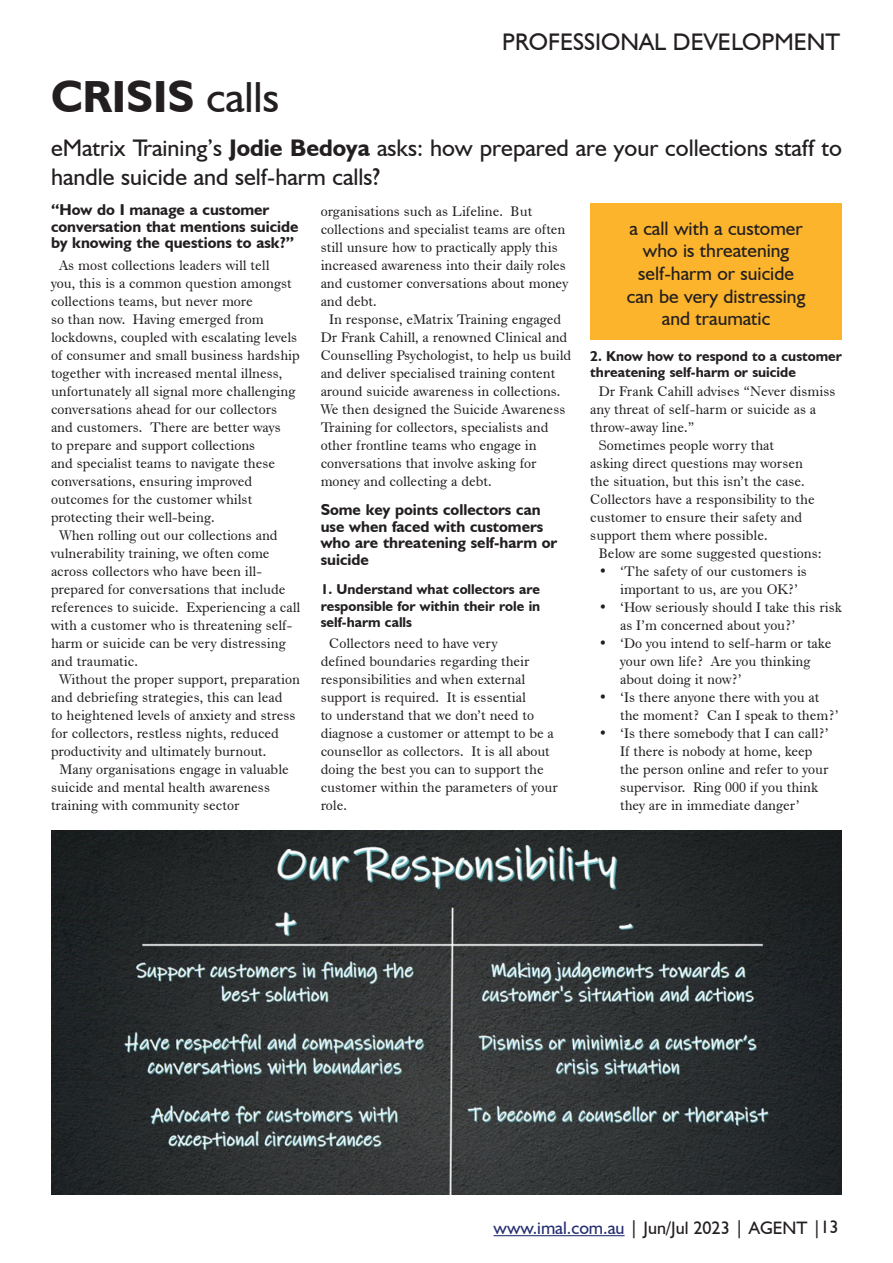
<style>
.page{position:relative;width:893px;height:1263px;background:#fff}
.page>*{position:absolute;margin:0;border:0;box-sizing:border-box;transform-origin:0 0}
.t1{font:700 45px "Humanist 521 BT";color:#231f20}
.t2{font:24px/29px "Humanist 521 BT";color:#231f20}
.t3{font:19.5px/22.5px "Humanist 521 BT";color:#231f20;text-align:center}
.t4{font:18px "Humanist 521 BT";color:#231f20}
.t5{font:700 15.75px/16.5px "Humanist 521 BT";color:#231f20}
.t6{font:14.25px/18px "Dutch 766 BT Roman A";color:#231f20}
.t7{font:700 14.25px/16.5px "Humanist 521 BT";color:#231f20;text-align:justify}
.s1{font-weight:400;font-size:43.5px}
.s2{font-weight:700}
.s3{color:#263071}
</style>
<div class="page">
<hr style="left:494px;top:1235px;width:131px;height:1px;background:#263071">
<img style="left:51px;top:830px;width:791px;height:364px">
<div style="left:590px;top:203px;width:252px;height:136px;background:#fbb42c"></div>
<h2 class="t2" style="left:502px;top:26px;width:340px">PROFESSIONAL DEVELOPMENT</h2>
<h1 class="t1" style="left:51px;top:68px;width:230px">CRISIS <span class="s1">calls</span></h1>
<h2 class="t2" style="left:51px;top:132px;width:792px">eMatrix Training’s <span class="s2">Jodie Bedoya</span> asks: how prepared are your collections staff to handle suicide and self-harm calls?</h2>
<h3 class="t3" style="left:627px;top:217px;width:180px">a call with a customer who is threatening self-harm or suicide can be very distressing and traumatic</h3>
<p class="t5" style="left:51px;top:201px;width:249px">“How do I manage a customer conversation that mentions suicide by knowing the questions to ask?”</p>
<p class="t6" style="left:60px;top:256px;width:211px">As most collections leaders will tell</p>
<p class="t6" style="left:51px;top:274px;width:242px">you, this is a common question amongst</p>
<p class="t6" style="left:51px;top:292px;width:203px">collections teams, but never more</p>
<p class="t6" style="left:51px;top:310px;width:214px">so than now. Having emerged from</p>
<p class="t6" style="left:51px;top:328px;width:248px">lockdowns, coupled with escalating levels</p>
<p class="t6" style="left:51px;top:346px;width:250px">of consumer and small business hardship</p>
<p class="t6" style="left:51px;top:364px;width:233px">together with increased mental illness,</p>
<p class="t6" style="left:51px;top:382px;width:246px">unfortunately all signal more challenging</p>
<p class="t6" style="left:51px;top:400px;width:228px">conversations ahead for our collectors</p>
<p class="t6" style="left:51px;top:418px;width:231px">and customers. There are better ways</p>
<p class="t6" style="left:51px;top:436px;width:206px">to prepare and support collections</p>
<p class="t6" style="left:51px;top:454px;width:226px">and specialist teams to navigate these</p>
<p class="t6" style="left:51px;top:472px;width:203px">conversations, ensuring improved</p>
<p class="t6" style="left:51px;top:490px;width:203px">outcomes for the customer whilst</p>
<p class="t6" style="left:51px;top:508px;width:165px">protecting their well-being.</p>
<p class="t6" style="left:60px;top:526px;width:220px">When rolling out our collections and</p>
<p class="t6" style="left:51px;top:544px;width:220px">vulnerability training, we often come</p>
<p class="t6" style="left:51px;top:562px;width:212px">across collectors who have been ill-</p>
<p class="t6" style="left:51px;top:580px;width:236px">prepared for conversations that include</p>
<p class="t6" style="left:51px;top:598px;width:251px">references to suicide. Experiencing a call</p>
<p class="t6" style="left:51px;top:616px;width:243px">with a customer who is threatening self-</p>
<p class="t6" style="left:51px;top:634px;width:236px">harm or suicide can be very distressing</p>
<p class="t6" style="left:51px;top:652px;width:88px">and traumatic.</p>
<p class="t6" style="left:60px;top:670px;width:242px">Without the proper support, preparation</p>
<p class="t6" style="left:51px;top:688px;width:233px">and debriefing strategies, this can lead</p>
<p class="t6" style="left:51px;top:706px;width:246px">to heightened levels of anxiety and stress</p>
<p class="t6" style="left:51px;top:724px;width:229px">for collectors, restless nights, reduced</p>
<p class="t6" style="left:51px;top:742px;width:217px">productivity and ultimately burnout.</p>
<p class="t6" style="left:60px;top:760px;width:231px">Many organisations engage in valuable</p>
<p class="t6" style="left:51px;top:778px;width:221px">suicide and mental health awareness</p>
<p class="t6" style="left:51px;top:796px;width:190px">training with community sector</p>
<p class="t6" style="left:321px;top:202px;width:213px">organisations such as Lifeline. But</p>
<p class="t6" style="left:321px;top:220px;width:246px">collections and specialist teams are often</p>
<p class="t6" style="left:321px;top:238px;width:239px">still unsure how to practically apply this</p>
<p class="t6" style="left:321px;top:256px;width:247px">increased awareness into their daily roles</p>
<p class="t6" style="left:321px;top:274px;width:249px">and customer conversations about money</p>
<p class="t6" style="left:321px;top:292px;width:57px">and debt.</p>
<p class="t6" style="left:329px;top:310px;width:233px">In response, eMatrix Training engaged</p>
<p class="t6" style="left:321px;top:328px;width:248px">Dr Frank Cahill, a renowned Clinical and</p>
<p class="t6" style="left:321px;top:346px;width:252px">Counselling Psychologist, to help us build</p>
<p class="t6" style="left:321px;top:364px;width:236px">and deliver specialised training content</p>
<p class="t6" style="left:321px;top:382px;width:241px">around suicide awareness in collections.</p>
<p class="t6" style="left:321px;top:400px;width:246px">We then designed the Suicide Awareness</p>
<p class="t6" style="left:321px;top:418px;width:229px">Training for collectors, specialists and</p>
<p class="t6" style="left:321px;top:436px;width:218px">other frontline teams who engage in</p>
<p class="t6" style="left:321px;top:454px;width:218px">conversations that involve asking for</p>
<p class="t6" style="left:321px;top:472px;width:172px">money and collecting a debt.</p>
<p class="t5" style="left:321px;top:501px;width:238px">Some key points collectors can use when faced with customers who are threatening self-harm or suicide</p>
<p class="t7" style="left:321px;top:581px;width:221px">1. Understand what collectors are responsible for within their role in self-harm calls</p>
<p class="t6" style="left:321px;top:634px;width:239px;text-indent:9px">Collectors need to have very<br>defined boundaries regarding their responsibilities and when external support is required. It is essential<br>to understand that we don’t need to diagnose a customer or attempt to be a counsellor as collectors. It is all about doing the best you can to support the customer within the parameters of your role.</p>
<p class="t7" style="left:590px;top:347px;width:253px">2. Know how to respond to a customer threatening self-harm or suicide</p>
<p class="t6" style="left:599px;top:382px;width:238px">Dr Frank Cahill advises “Never dismiss</p>
<p class="t6" style="left:590px;top:400px;width:227px">any threat of self-harm or suicide as a</p>
<p class="t6" style="left:590px;top:418px;width:106px">throw-away line.”</p>
<p class="t6" style="left:599px;top:436px;width:177px">Sometimes people worry that</p>
<p class="t6" style="left:590px;top:454px;width:214px">asking direct questions may worsen</p>
<p class="t6" style="left:590px;top:472px;width:216px">the situation, but this isn’t the case.</p>
<p class="t6" style="left:590px;top:490px;width:226px">Collectors have a responsibility to the</p>
<p class="t6" style="left:590px;top:508px;width:213px">customer to ensure their safety and</p>
<p class="t6" style="left:590px;top:526px;width:179px">support them where possible.</p>
<p class="t6" style="left:599px;top:544px;width:224px">Below are some suggested questions:</p>
<p class="t6" style="left:620px;top:562px;width:188px;text-indent:-21px">• ‘The safety of our customers is important to us, are you OK?’</p>
<p class="t6" style="left:620px;top:598px;width:223px;text-indent:-21px">• ‘How seriously should I take this risk as I’m concerned about you?’</p>
<p class="t6" style="left:620px;top:634px;width:213px;text-indent:-21px">• ‘Do you intend to self-harm or take your own life? Are you thinking about doing it now?’</p>
<p class="t6" style="left:620px;top:688px;width:220px;text-indent:-21px">• ‘Is there anyone there with you at the moment? Can I speak to them?’</p>
<p class="t6" style="left:620px;top:724px;width:210px;text-indent:-21px">• ‘Is there somebody that I can call?’<br>If there is nobody at home, keep the person online and refer to your supervisor. Ring 000 if you think they are in immediate danger’</p>
<p class="t4" style="left:494px;top:1216px;width:347px"><span class="s3">www.imal.com.au</span> | Jun/Jul 2023 | AGENT |13</p>
</div>
